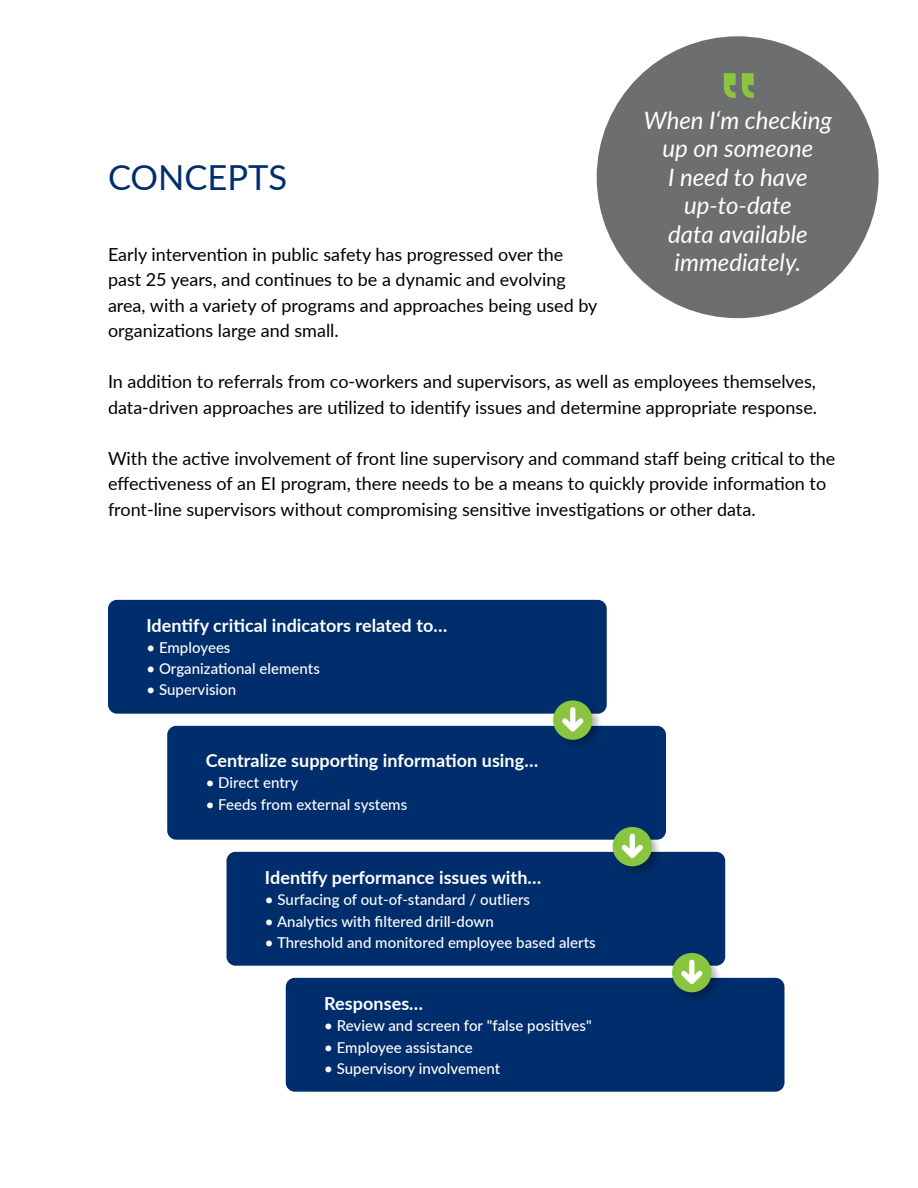
<style>
.page{position:relative;width:918px;height:1188px;background:#fff}
.page>*{position:absolute;margin:0;border:0;box-sizing:border-box;transform-origin:0 0}
.t1{font:34.5px "Lato";color:#002e6c}
.t2{font:italic 24px/28.5px "Lato";color:#fff;text-align:center}
.t3{font:18px/25.5px "Lato";color:#000}
.t4{font:700 18px "Lato";letter-spacing:.005em;color:#fff}
.t5{font:500 15px "Lato";letter-spacing:.005em;color:#fff}
</style>
<div class="page">
<div style="left:597px;top:36px;width:282px;height:282px;background:#6d6e70;border-radius:50%"></div>
<div style="left:108px;top:600px;width:499px;height:114px;background:#002e6c;border-radius:9px"></div>
<div style="left:167px;top:726px;width:499px;height:114px;background:#002e6c;border-radius:9px"></div>
<div style="left:226px;top:852px;width:499px;height:114px;background:#002e6c;border-radius:9px"></div>
<div style="left:286px;top:978px;width:498px;height:114px;background:#002e6c;border-radius:9px"></div>
<img style="left:550px;top:702px;width:55px;height:44px">
<div style="left:553px;top:700px;width:39px;height:40px;background:#89c541;border-radius:50%"></div>
<svg style="left:562px;top:707px;width:22px;height:25px"></svg>
<img style="left:609px;top:827px;width:56px;height:46px">
<div style="left:613px;top:827px;width:39px;height:39px;background:#89c541;border-radius:50%"></div>
<svg style="left:622px;top:834px;width:21px;height:24px"></svg>
<img style="left:669px;top:953px;width:55px;height:46px">
<div style="left:672px;top:953px;width:39px;height:39px;background:#89c541;border-radius:50%"></div>
<svg style="left:681px;top:960px;width:22px;height:24px"></svg>
<h2 class="t2" style="left:644px;top:105px;width:190px">When I‘m checking up on someone<br>I need to have up-to-date<br>data available immediately.</h2>
<h1 class="t1" style="left:108px;top:153px;width:181px">CONCEPTS</h1>
<p class="t3" style="left:108px;top:241px;width:491px">Early intervention in public safety has progressed over the past 25 years, and continues to be a dynamic and evolving area, with a variety of programs and approaches being used by organizations large and small.</p>
<p class="t3" style="left:108px;top:368px;width:711px">In addition to referrals from co-workers and supervisors, as well as employees themselves, data-driven approaches are utilized to identify issues and determine appropriate response.</p>
<p class="t3" style="left:108px;top:445px;width:729px">With the active involvement of front line supervisory and command staff being critical to the effectiveness of an EI program, there needs to be a means to quickly provide information to front-line supervisors without compromising sensitive investigations or other data.</p>
<p class="t4" style="left:146px;top:612px;width:302px">Identify critical indicators related to…</p>
<p class="t5" style="left:146px;top:637px;width:86px">• Employees</p>
<p class="t5" style="left:146px;top:658px;width:175px">• Organizational elements</p>
<p class="t5" style="left:146px;top:679px;width:91px">• Supervision</p>
<p class="t4" style="left:206px;top:747px;width:334px">Centralize supporting information using…</p>
<p class="t5" style="left:206px;top:772px;width:94px">• Direct entry</p>
<p class="t5" style="left:206px;top:793px;width:203px">• Feeds from external systems</p>
<p class="t4" style="left:265px;top:864px;width:278px">Identify performance issues with…</p>
<p class="t5" style="left:265px;top:889px;width:267px">• Surfacing of out-of-standard / outliers</p>
<p class="t5" style="left:265px;top:910px;width:230px">• Analytics with filtered drill-down</p>
<p class="t5" style="left:265px;top:932px;width:332px">• Threshold and monitored employee based alerts</p>
<p class="t4" style="left:324px;top:990px;width:100px">Responses…</p>
<p class="t5" style="left:324px;top:1015px;width:269px">• Review and screen for "false positives"</p>
<p class="t5" style="left:324px;top:1036px;width:150px">• Employee assistance</p>
<p class="t5" style="left:324px;top:1058px;width:178px">• Supervisory involvement</p>
</div>
